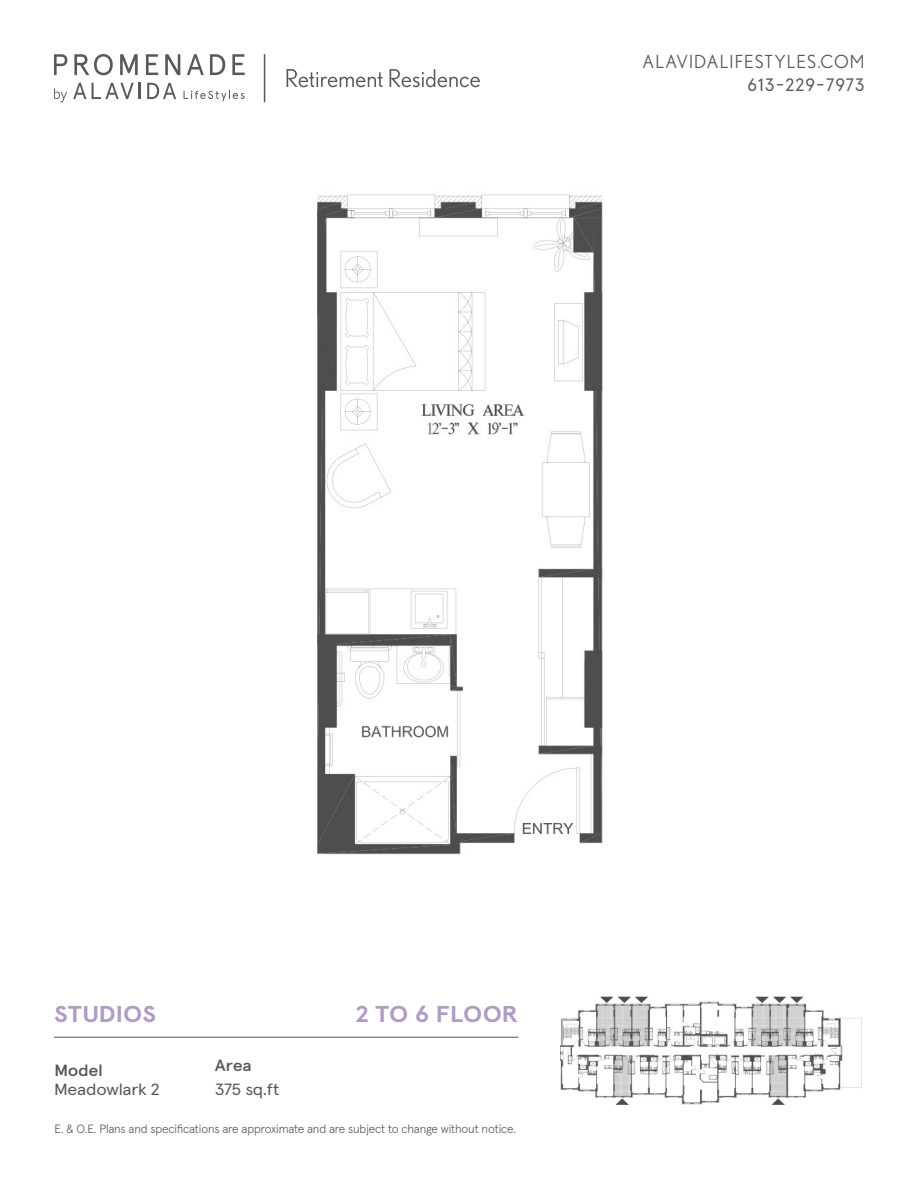
<style>
.page{position:relative;width:918px;height:1188px;background:#fff}
.page>*{position:absolute;margin:0;border:0;box-sizing:border-box;transform-origin:0 0}
.Suite_type___floor{font:700 22.95px "Apercu";color:#af9cc6;scale:1.11 1}
.t1{font:18px "Nobel";letter-spacing:.06em;color:#57585a}
.t2{font:18px "Apercu Pro";letter-spacing:.055em;color:#57585a}
.Info-body{font:16.2px "Apercu Pro";letter-spacing:-.015em;color:#57585a;scale:1.11 1}
.Info-Heading{font:500 16.2px "Apercu Pro";letter-spacing:-.02em;color:#57585a;scale:1.11 1}
.t3{font:300 12px "Apercu Pro";letter-spacing:-.01em;color:#57585a}
</style>
<div class="page">
<svg style="left:54px;top:54px;width:191px;height:21px"></svg>
<svg style="left:73px;top:83px;width:13px;height:16px"></svg>
<svg style="left:92px;top:83px;width:49px;height:16px"></svg>
<svg style="left:147px;top:83px;width:29px;height:16px"></svg>
<svg style="left:184px;top:91px;width:61px;height:10px"></svg>
<svg style="left:54px;top:88px;width:13px;height:14px"></svg>
<svg style="left:287px;top:69px;width:96px;height:18px"></svg>
<svg style="left:390px;top:69px;width:90px;height:18px"></svg>
<hr style="left:264px;top:54px;width:1px;height:48px;background:#57585a">
<hr style="left:54px;top:1037px;width:464px;height:1px;background:#57585a">
<img style="left:560px;top:996px;width:302px;height:108px">
<img style="left:317px;top:194px;width:286px;height:661px">
<h2 class="t1" style="left:642px;top:52px;width:224px">ALAVIDALIFESTYLES.COM</h2>
<h2 class="t2" style="left:747px;top:74px;width:119px">613-229-7973</h2>
<p class="Suite_type___floor" style="left:54px;top:1000px;width:93px">STUDIOS</p>
<p class="Suite_type___floor" style="left:355px;top:1000px;width:149px">2 TO 6 FLOOR</p>
<p class="Info-Heading" style="left:215px;top:1053px;width:35px">Area</p>
<p class="Info-body" style="left:215px;top:1080px;width:60px">375 sq.ft</p>
<p class="Info-Heading" style="left:54px;top:1058px;width:46px">Model</p>
<p class="Info-body" style="left:54px;top:1080px;width:97px">Meadowlark 2</p>
<p class="t3" style="left:55px;top:1121px;width:463px">E. &amp; O.E. Plans and specifications are approximate and are subject to change without notice.</p>
</div>
